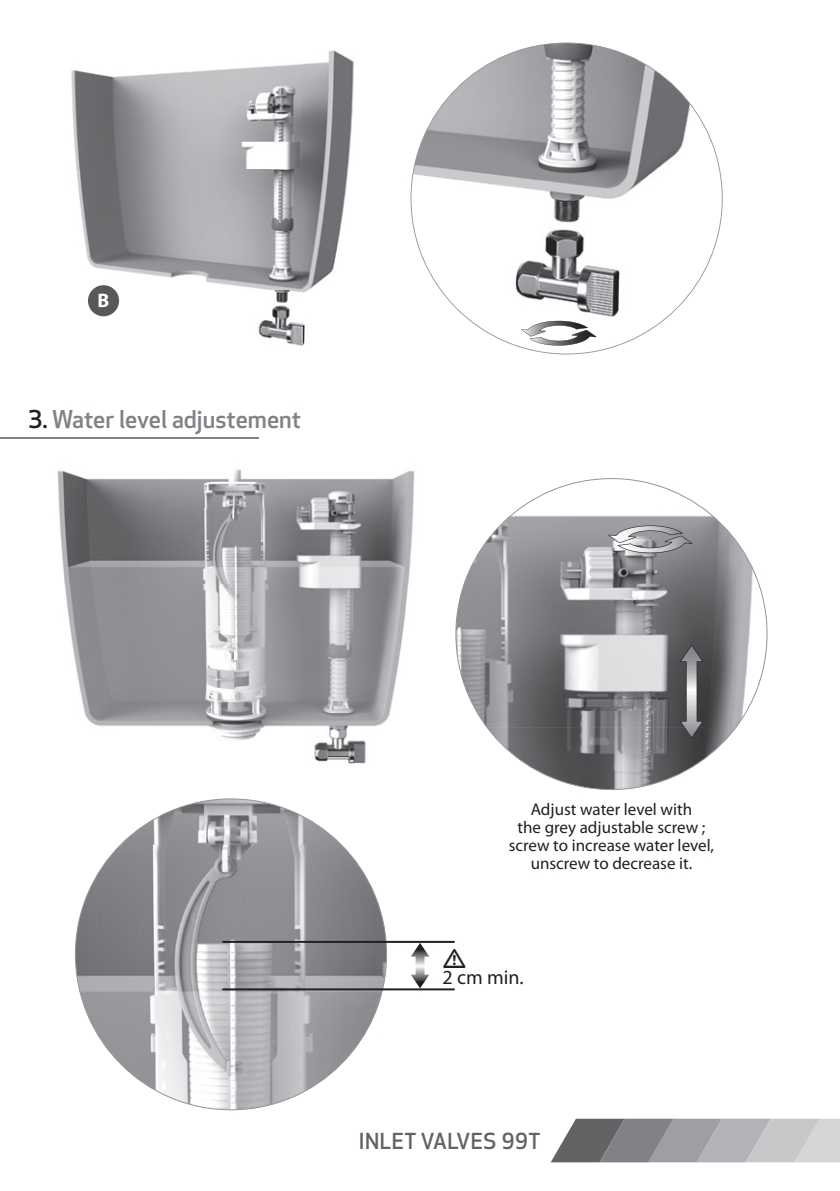
<style>
.page{position:relative;width:840px;height:1191px;background:#fff}
.page>*{position:absolute;margin:0;border:0;box-sizing:border-box;transform-origin:0 0}
.t1{font:500 24px "Apex New";color:#808285}
.t2{font:500 21.6px "Apex New";letter-spacing:.025em;color:#636366}
.t3{font:20px "Myriad Pro";color:#231f20}
.t4{font:700 19.6px "Myriad Pro";color:#fff}
.t5{font:17px/18px "Myriad Pro";color:#231f20;text-align:center}
.s1{color:#231f20}
</style>
<div class="page">
<svg style="left:551px;top:1118px;width:288px;height:44px;background:#a5a6a9"></svg>
<img style="left:71px;top:50px;width:283px;height:296px">
<hr style="left:0;top:437px;width:258px;height:1px;background:#808285">
<svg style="left:410px;top:43px;width:312px;height:311px"></svg>
<div style="left:88px;top:285px;width:31px;height:31px;background:#57585a;border-radius:50%"></div>
<svg style="left:521px;top:321px;width:75px;height:24px"></svg>
<img style="left:57px;top:469px;width:358px;height:295px">
<svg style="left:75px;top:798px;width:312px;height:312px"></svg>
<svg style="left:455px;top:478px;width:312px;height:312px"></svg>
<svg style="left:608px;top:525px;width:83px;height:28px;background:#a6a7a9"></svg>
<hr style="left:222px;top:941px;width:232px;height:2px;background:#231f20">
<hr style="left:222px;top:988px;width:232px;height:2px;background:#231f20">
<svg style="left:411px;top:943px;width:18px;height:45px"></svg>
<svg style="left:679px;top:644px;width:24px;height:94px;background:#727274"></svg>
<p class="t4" style="left:98px;top:289px;width:13px">B</p>
<h1 class="t1" style="left:28px;top:403px;width:274px"><span class="s1">3.</span> Water level adjustement</h1>
<p class="t5" style="left:508px;top:800px;width:207px">Adjust water level with<br>the grey adjustable screw ; screw to increase water level, unscrew to decrease it.</p>
<p class="t3" style="left:442px;top:966px;width:82px">2 cm min.</p>
<p class="t2" style="left:358px;top:1126px;width:183px">INLET VALVES 99T</p>
</div>
